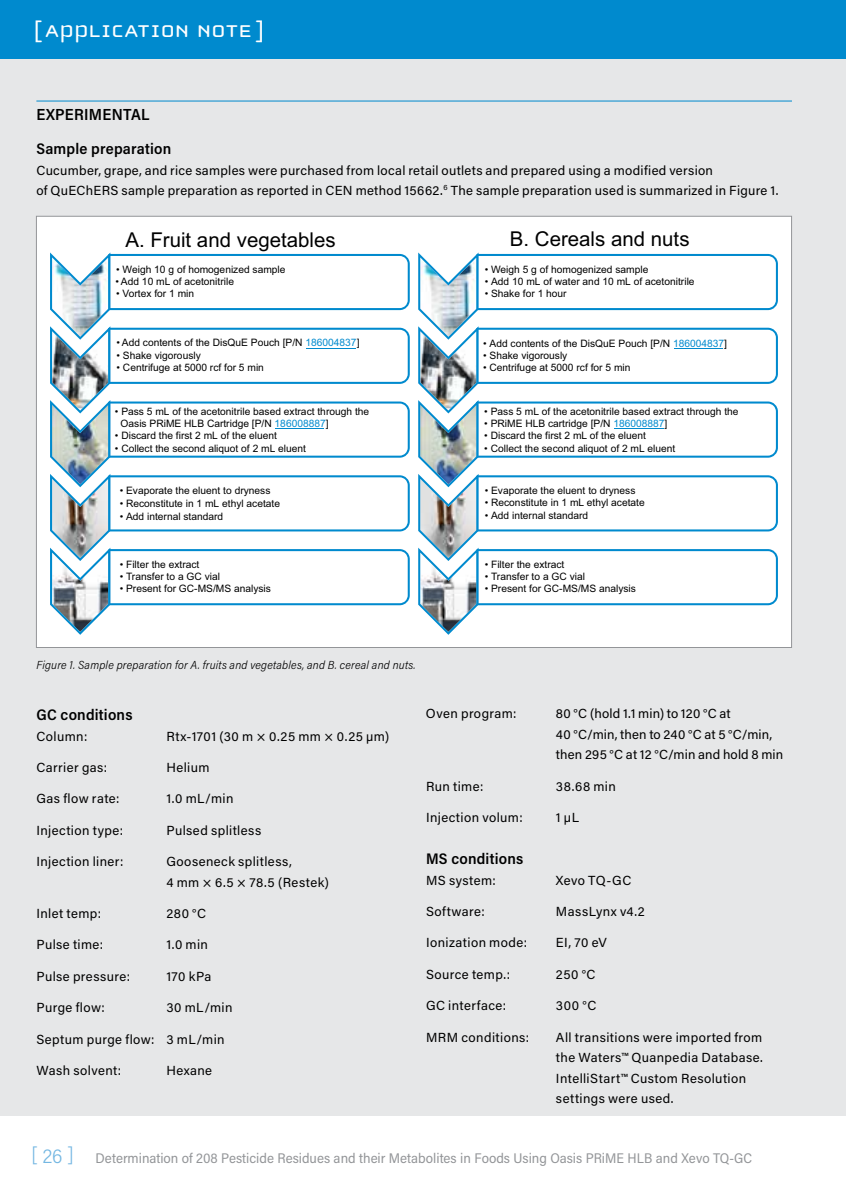
<style>
.page{position:relative;width:846px;height:1188px;background:#fff}
.page>*{position:absolute;margin:0;border:0;box-sizing:border-box;transform-origin:0 0}
.t1{font:24.8px "Cholla Unicase";letter-spacing:.01em;color:#fff;scale:1.1 1}
.t2{font:20.4px "Arial";color:#000}
.t3{font:300 20px "Acumin Pro Semi Cond";color:#74b7e2}
.t4{font:600 16px "Acumin Pro Semi Cond";letter-spacing:.02em;color:#000}
.t5{font:600 15.4px "Acumin Pro Semi Cond";letter-spacing:.015em;color:#000}
.t6{font:14px "Acumin Pro Semi Cond";color:#939598}
.t7{font:13.2px/20.4px "Acumin Pro";letter-spacing:.03em;color:#000}
.t8{font:13.2px/20.4px "Acumin Pro";letter-spacing:.01em;color:#000}
.t9{font:italic 300 11.6px "Acumin Pro Semi Cond";letter-spacing:.02em;color:#000}
.t10{font:10.2px/12.2px "Arial";color:#000}
.s1{color:#008ace}
</style>
<div class="page">
<div style="left:0;top:0;width:846px;height:59px;background:#008ace"></div>
<div style="left:0;top:59px;width:846px;height:1057px;background:#e6e7e8"></div>
<hr style="left:36px;top:101px;width:756px;height:1px;background:#008ace">
<div style="left:36px;top:216px;width:756px;height:432px;background:#fff"></div>
<svg style="left:50px;top:252px;width:360px;height:383px"></svg>
<svg style="left:418px;top:252px;width:360px;height:383px"></svg>
<hr style="left:674px;top:348px;width:48px;height:1px;background:#008ace">
<hr style="left:275px;top:428px;width:49px;height:1px;background:#008ace">
<hr style="left:306px;top:348px;width:49px;height:1px;background:#008ace">
<h1 class="t1" style="left:33px;top:18px;width:212px">[ APPLICATION NOTE ]</h1>
<h3 class="t4" style="left:36px;top:103px;width:115px">EXPERIMENTAL</h3>
<h3 class="t5" style="left:36px;top:138px;width:136px">Sample preparation</h3>
<p class="t7" style="left:36px;top:159px;width:743px">Cucumber, grape, and rice samples were purchased from local retail outlets and prepared using a modified version<br>of QuEChERS sample preparation as reported in CEN method 15662.<sup>6</sup> The sample preparation used is summarized in Figure 1.</p>
<h2 class="t2" style="left:125px;top:226px;width:212px">A. Fruit and vegetables</h2>
<h2 class="t2" style="left:510px;top:226px;width:181px">B. Cereals and nuts</h2>
<p class="t10" style="left:116px;top:263px;width:171px">• Weigh 10 g of homogenized sample</p>
<p class="t10" style="left:116px;top:275px;width:120px">• Add 10 mL of acetonitrile</p>
<p class="t10" style="left:116px;top:288px;width:80px">• Vortex for 1 min</p>
<p class="t10" style="left:485px;top:263px;width:165px">• Weigh 5 g of homogenized sample</p>
<p class="t10" style="left:485px;top:275px;width:211px">• Add 10 mL of water and 10 mL of acetonitrile</p>
<p class="t10" style="left:485px;top:288px;width:84px">• Shake for 1 hour</p>
<p class="t10" style="left:117px;top:337px;width:244px">• Add contents of the DisQuE Pouch [P/N <span class="s1">186004837</span>]</p>
<p class="t10" style="left:117px;top:349px;width:86px">• Shake vigorously</p>
<p class="t10" style="left:117px;top:361px;width:149px">• Centrifuge at 5000 rcf for 5 min</p>
<p class="t10" style="left:121px;top:405px;width:250px;text-indent:-6px">• Pass 5 mL of the acetonitrile based extract through the<br>Oasis PRiME HLB Cartridge [P/N <span class="s1">186008887</span>]</p>
<p class="t10" style="left:115px;top:430px;width:164px">• Discard the first 2 mL of the eluent</p>
<p class="t10" style="left:115px;top:442px;width:193px">• Collect the second aliquot of 2 mL eluent</p>
<p class="t10" style="left:120px;top:485px;width:152px">• Evaporate the eluent to dryness</p>
<p class="t10" style="left:120px;top:498px;width:162px">• Reconstitute in 1 mL ethyl acetate</p>
<p class="t10" style="left:120px;top:510px;width:105px">• Add internal standard</p>
<p class="t10" style="left:483px;top:337px;width:246px">• Add contents of the DisQuE Pouch [P/N <span class="s1">186004837</span>]</p>
<p class="t10" style="left:483px;top:349px;width:86px">• Shake vigorously</p>
<p class="t10" style="left:483px;top:361px;width:149px">• Centrifuge at 5000 rcf for 5 min</p>
<p class="t10" style="left:484px;top:405px;width:256px">• Pass 5 mL of the acetonitrile based extract through the</p>
<p class="t10" style="left:484px;top:417px;width:185px">• PRiME HLB cartridge [P/N <span class="s1">186008887</span>]</p>
<p class="t10" style="left:484px;top:430px;width:163px">• Discard the first 2 mL of the eluent</p>
<p class="t10" style="left:484px;top:442px;width:193px">• Collect the second aliquot of 2 mL eluent</p>
<p class="t10" style="left:485px;top:485px;width:152px">• Evaporate the eluent to dryness</p>
<p class="t10" style="left:485px;top:497px;width:162px">• Reconstitute in 1 mL ethyl acetate</p>
<p class="t10" style="left:485px;top:509px;width:105px">• Add internal standard</p>
<p class="t10" style="left:120px;top:558px;width:81px">• Filter the extract</p>
<p class="t10" style="left:120px;top:571px;width:102px">• Transfer to a GC vial</p>
<p class="t10" style="left:120px;top:583px;width:153px">• Present for GC-MS/MS analysis</p>
<p class="t10" style="left:485px;top:558px;width:81px">• Filter the extract</p>
<p class="t10" style="left:485px;top:571px;width:102px">• Transfer to a GC vial</p>
<p class="t10" style="left:485px;top:583px;width:153px">• Present for GC-MS/MS analysis</p>
<p class="t9" style="left:36px;top:656px;width:381px">Figure 1. Sample preparation for A. fruits and vegetables, and B. cereal and nuts.</p>
<h3 class="t5" style="left:36px;top:704px;width:98px">GC conditions</h3>
<p class="t7" style="left:36px;top:725px;width:52px">Column:</p>
<p class="t7" style="left:166px;top:725px;width:224px">Rtx-1701 (30 m × 0.25 mm × 0.25 µm)</p>
<p class="t7" style="left:36px;top:757px;width:72px">Carrier gas:</p>
<p class="t7" style="left:166px;top:757px;width:45px">Helium</p>
<p class="t7" style="left:36px;top:788px;width:85px">Gas flow rate:</p>
<p class="t7" style="left:166px;top:788px;width:69px">1.0 mL/min</p>
<p class="t7" style="left:36px;top:820px;width:88px">Injection type:</p>
<p class="t7" style="left:166px;top:820px;width:96px">Pulsed splitless</p>
<p class="t7" style="left:36px;top:851px;width:88px">Injection liner:</p>
<p class="t7" style="left:166px;top:851px;width:164px">Gooseneck splitless,<br>4 mm × 6.5 × 78.5 (Restek)</p>
<p class="t7" style="left:36px;top:903px;width:66px">Inlet temp:</p>
<p class="t7" style="left:166px;top:903px;width:41px">280 °C</p>
<p class="t7" style="left:36px;top:934px;width:68px">Pulse time:</p>
<p class="t7" style="left:166px;top:934px;width:43px">1.0 min</p>
<p class="t7" style="left:36px;top:966px;width:95px">Pulse pressure:</p>
<p class="t7" style="left:166px;top:966px;width:47px">170 kPa</p>
<p class="t7" style="left:36px;top:997px;width:70px">Purge flow:</p>
<p class="t7" style="left:166px;top:997px;width:68px">30 mL/min</p>
<p class="t7" style="left:36px;top:1028px;width:190px">Septum purge flow: 3 mL/min</p>
<p class="t7" style="left:36px;top:1060px;width:86px">Wash solvent:</p>
<p class="t7" style="left:166px;top:1060px;width:47px">Hexane</p>
<p class="t7" style="left:426px;top:703px;width:92px">Oven program:</p>
<p class="t8" style="left:556px;top:703px;width:229px">80 °C (hold 1.1 min) to 120 °C at<br>40 °C/min, then to 240 °C at 5 °C/min, then 295 °C at 12 °C/min and hold 8 min</p>
<p class="t7" style="left:426px;top:775px;width:59px">Run time:</p>
<p class="t7" style="left:556px;top:775px;width:61px">38.68 min</p>
<p class="t7" style="left:426px;top:807px;width:98px">Injection volum:</p>
<p class="t7" style="left:556px;top:807px;width:25px">1 µL</p>
<h3 class="t5" style="left:426px;top:848px;width:99px">MS conditions</h3>
<p class="t7" style="left:426px;top:869px;width:71px">MS system:</p>
<p class="t7" style="left:556px;top:869px;width:77px">Xevo TQ-GC</p>
<p class="t7" style="left:426px;top:901px;width:60px">Software:</p>
<p class="t7" style="left:556px;top:901px;width:90px">MassLynx v4.2</p>
<p class="t7" style="left:426px;top:932px;width:103px">Ionization mode:</p>
<p class="t7" style="left:556px;top:932px;width:53px">EI, 70 eV</p>
<p class="t7" style="left:426px;top:964px;width:85px">Source temp.:</p>
<p class="t7" style="left:556px;top:964px;width:41px">250 °C</p>
<p class="t7" style="left:426px;top:995px;width:82px">GC interface:</p>
<p class="t7" style="left:556px;top:995px;width:42px">300 °C</p>
<p class="t7" style="left:426px;top:1026px;width:105px">MRM conditions:</p>
<p class="t7" style="left:556px;top:1026px;width:208px">All transitions were imported from the Waters™ Quanpedia Database.<br>IntelliStart™ Custom Resolution settings were used.</p>
<h3 class="t3" style="left:32px;top:1141px;width:44px">[ 26 ]</h3>
<h3 class="t6" style="left:96px;top:1148px;width:658px">Determination of 208 Pesticide Residues and their Metabolites in Foods Using Oasis PRiME HLB and Xevo TQ-GC</h3>
</div>
